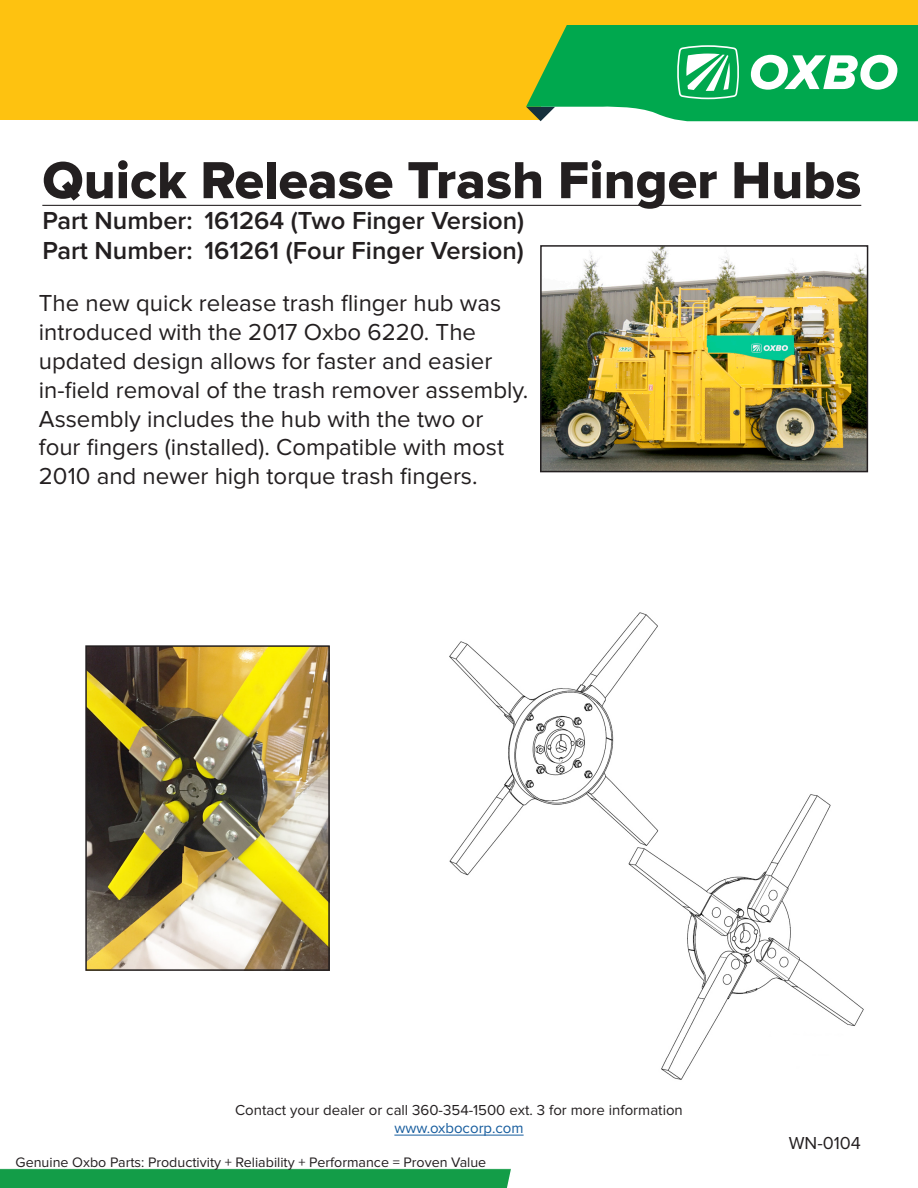
<style>
.page{position:relative;width:918px;height:1188px;background:#fff}
.page>*{position:absolute;margin:0;border:0;box-sizing:border-box;transform-origin:0 0}
.t1{font:54px "Proxima Nova Extrabld";color:#231f20}
.t2{font:600 25.5px/30.6px "Proxima Nova";color:#231f20}
.t3{font:24px/28.8px "Proxima Nova";color:#231f20}
.t4{font:18px "Proxima Nova";color:#231f20}
.t5{font:15px "Proxima Nova";color:#231f20}
.t6{font:15px "Proxima Nova";color:#175d9e}
.t7{font:14.25px "Proxima Nova";color:#231f20}
</style>
<div class="page">
<div style="left:492px;top:0;width:426px;height:99px;background:#fec210"></div>
<div style="left:0;top:0;width:541px;height:120px;background:#fec210"></div>
<svg style="left:526px;top:26px;width:392px;height:95px;background:#31b565"></svg>
<img style="left:0;top:1134px;width:524px;height:54px">
<svg style="left:481px;top:1160px;width:43px;height:28px"></svg>
<hr style="left:42px;top:205px;width:819px;height:1px;background:#231f20">
<img style="left:449px;top:612px;width:415px;height:468px">
<img style="left:88px;top:648px;width:239px;height:320px">
<div style="left:85px;top:645px;width:245px;height:326px;border:2px solid #231f20"></div>
<img style="left:543px;top:248px;width:322px;height:221px">
<div style="left:540px;top:245px;width:328px;height:227px;border:2px solid #231f20"></div>
<hr style="left:394px;top:1135px;width:130px;height:1px;background:#175d9e">
<p class="t1" style="left:42px;top:156px;width:820px">Quick Release Trash Finger Hubs</p>
<p class="t2" style="left:42px;top:206px;width:483px">Part Number: 161264 (Two Finger Version)<br>Part Number: 161261 (Four Finger Version)</p>
<p class="t3" style="left:39px;top:290px;width:491px">The new quick release trash flinger hub was introduced with the 2017 Oxbo 6220. The updated design allows for faster and easier in-field removal of the trash remover assembly.<br>Assembly includes the hub with the two or four fingers (installed). Compatible with most 2010 and newer high torque trash fingers.</p>
<p class="t5" style="left:235px;top:1103px;width:449px">Contact your dealer or call 360-354-1500 ext. 3 for more information</p>
<p class="t6" style="left:394px;top:1121px;width:131px">www.oxbocorp.com</p>
<p class="t7" style="left:16px;top:1156px;width:472px">Genuine Oxbo Parts: Productivity + Reliability + Performance = Proven Value</p>
<p class="t4" style="left:789px;top:1135px;width:74px">WN-0104</p>
</div>
